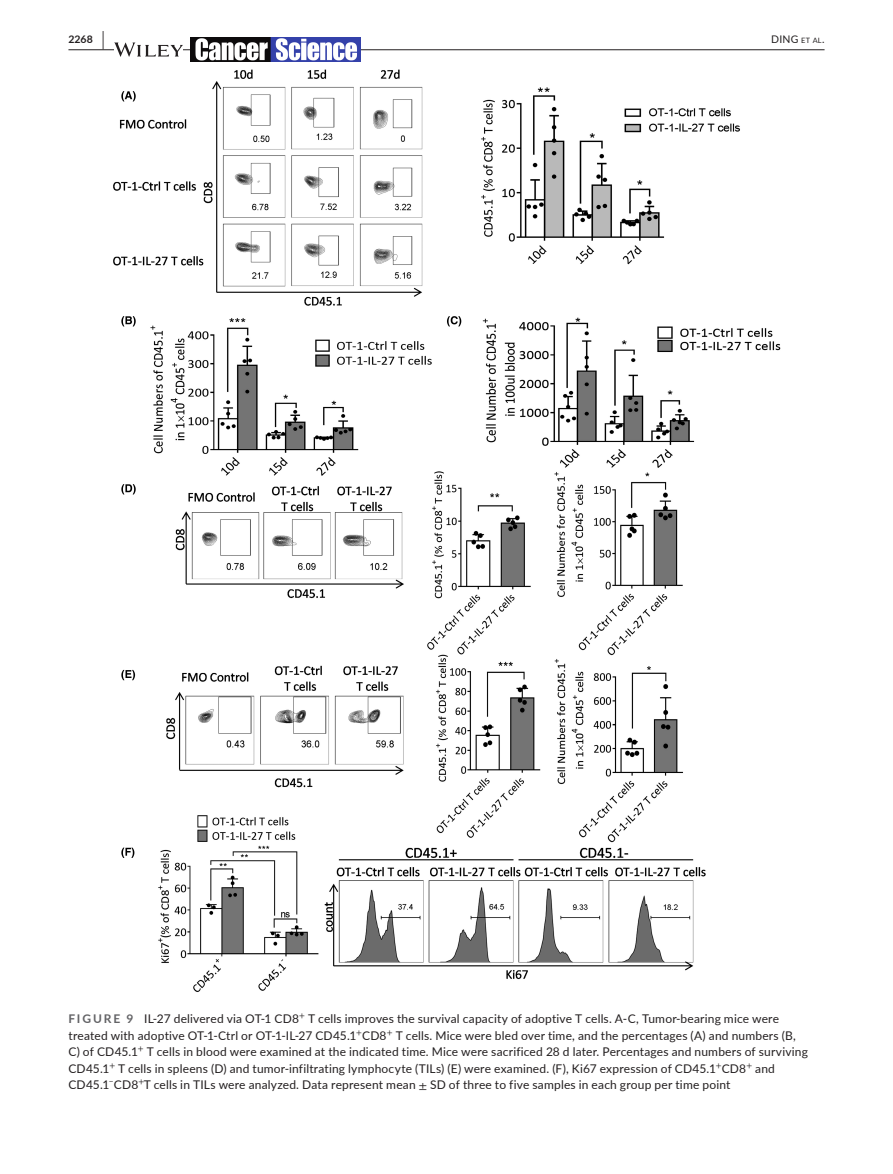
<style>
.page{position:relative;width:893px;height:1174px;background:#fff}
.page>*{position:absolute;margin:0;border:0;box-sizing:border-box;transform-origin:0 0}
.t1{font:12px/16.5px "Lato";letter-spacing:.015em;color:#231f20}
.t2{font:10.5px "Lato";color:#231f20}
.t3{font:700 10.5px "Lato";color:#231f20}
.t4{font:8.4px "STIX";color:#231f20}
.s1{font-size:19.5px}
.s2{font-size:7.35px}
.s3{font-weight:700;color:#636366}
.s4{font-family:"STIX"}
</style>
<div class="page">
<hr style="left:68px;top:49px;width:756px;height:1px;background:#231f20">
<svg style="left:114px;top:42px;width:69px;height:15px"></svg>
<img style="left:191px;top:38px;width:170px;height:24px">
<img style="left:113px;top:69px;width:667px;height:923px">
<p class="t3" style="left:68px;top:31px;width:37px">2268 <span class="s1">|</span></p>
<p class="t2" style="left:771px;top:31px;width:55px">DING <span class="s2">et al</span>.</p>
<p class="t1" style="left:68px;top:1010px;width:741px"><span class="s3">FIGURE 9</span> IL-27 delivered via OT-1 CD8<sup>+</sup> T cells improves the survival capacity of adoptive T cells. A-C, Tumor-bearing mice were treated with adoptive OT-1-Ctrl or OT-1-IL-27 CD45.1<sup>+</sup>CD8<sup>+</sup> T cells. Mice were bled over time, and the percentages (A) and numbers (B, C) of CD45.1<sup>+</sup> T cells in blood were examined at the indicated time. Mice were sacrificed 28 d later. Percentages and numbers of surviving CD45.1<sup>+</sup> T cells in spleens (D) and tumor-infiltrating lymphocyte (TILs) (E) were examined. (F), Ki67 expression of CD45.1<sup>+</sup>CD8<sup>+</sup> and CD45.1<sup>−</sup>CD8 T cells in TILs were analyzed. Data represent mean <span class="s4">±</span> SD of three to five samples in each group per time point</p>
<p class="t4" style="left:139px;top:1075px;width:7px">+</p>
</div>
